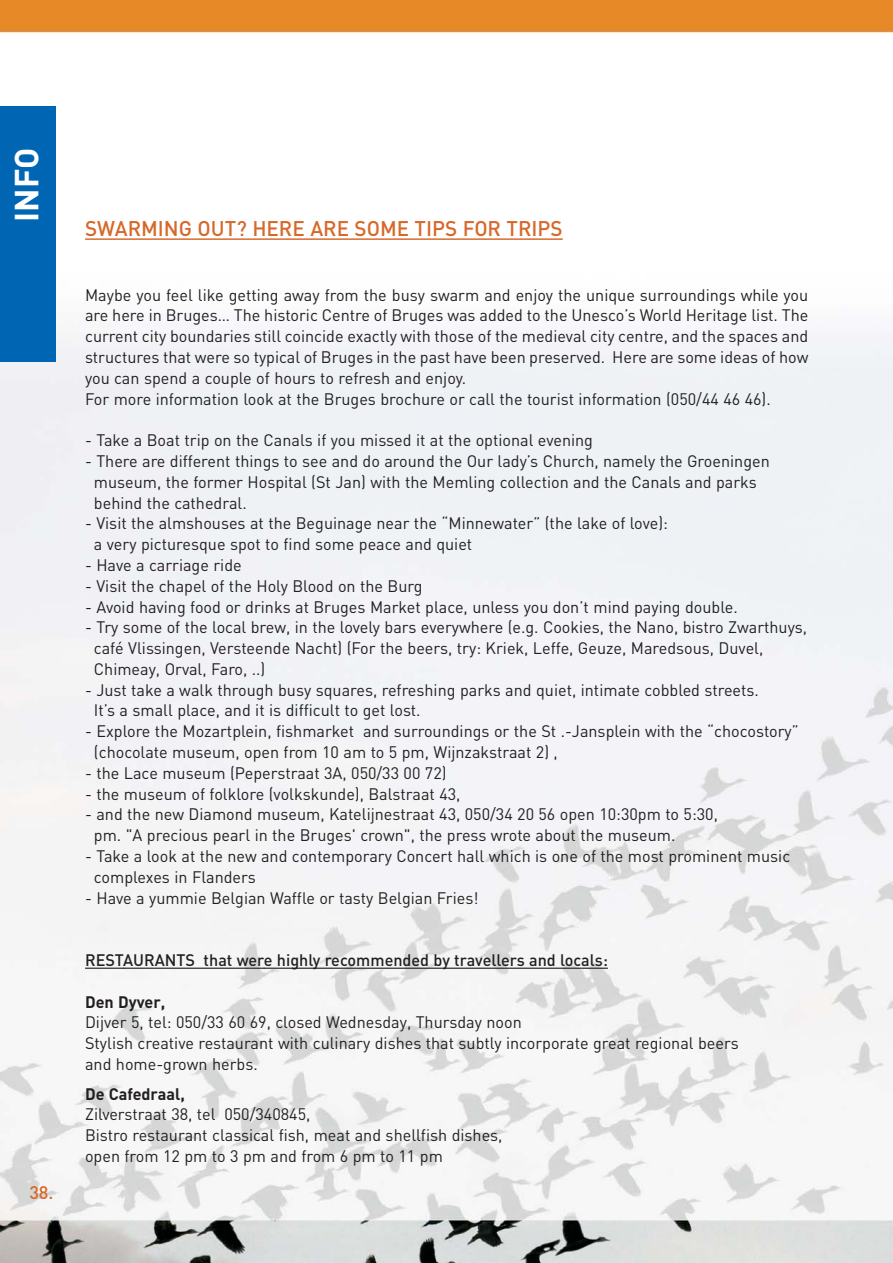
<style>
.page{position:relative;width:893px;height:1263px;background:#fff}
.page>*{position:absolute;margin:0;border:0;box-sizing:border-box;transform-origin:0 0}
.t1{font:700 33px "DIN";color:#fff}
.t2{font:500 21px "DIN";color:#d76829}
.t3{font:500 18px "DIN";color:#d76829}
.t4{font:16.5px/20.9px "DIN";color:#231f20}
.t5{font:500 16.5px "DIN";color:#231f20}
.t6{font:700 16.5px "DIN";color:#231f20}
</style>
<div class="page">
<img style="left:0;top:0;width:892px;height:1263px">
<hr style="left:85px;top:238px;width:30px;height:2px;background:#d76829">
<hr style="left:115px;top:238px;width:359px;height:2px;background:#d76829">
<hr style="left:474px;top:238px;width:88px;height:2px;background:#d76829">
<hr style="left:85px;top:968px;width:39px;height:1px;background:#231f20">
<hr style="left:123px;top:968px;width:126px;height:1px;background:#231f20">
<svg style="left:248px;top:968px;width:16px;height:1px"></svg>
<hr style="left:264px;top:968px;width:49px;height:1px;background:#231f20">
<svg style="left:313px;top:968px;width:34px;height:1px"></svg>
<hr style="left:347px;top:968px;width:120px;height:1px;background:#231f20">
<svg style="left:466px;top:968px;width:51px;height:1px"></svg>
<hr style="left:517px;top:968px;width:48px;height:1px;background:#231f20">
<svg style="left:565px;top:968px;width:43px;height:1px"></svg>
<div style="left:0;top:106px;width:55px;height:255px;background:#0066b3"></div>
<h1 class="t1" style="left:16px;top:222px;width:75px;rotate:-90deg">INFO</h1>
<p class="t3" style="left:29px;top:1186px;width:26px">38.</p>
<p class="t2" style="left:85px;top:222px;width:479px">SWARMING OUT? HERE ARE SOME TIPS FOR TRIPS</p>
<p class="t4" style="left:85px;top:286px;width:724px">Maybe you feel like getting away from the busy swarm and enjoy the unique surroundings while you are here in Bruges… The historic Centre of Bruges was added to the Unesco’s World Heritage list. The current city boundaries still coincide exactly with those of the medieval city centre, and the spaces and structures that were so typical of Bruges in the past have been preserved. Here are some ideas of how you can spend a couple of hours to refresh and enjoy.<br>For more information look at the Bruges brochure or call the tourist information (050/44 46 46).</p>
<p class="t4" style="left:85px;top:432px;width:509px">- Take a Boat trip on the Canals if you missed it at the optional evening</p>
<p class="t4" style="left:94px;top:452px;width:677px;text-indent:-9px">- There are different things to see and do around the Our lady’s Church, namely the Groeningen museum, the former Hospital (St Jan) with the Memling collection and the Canals and parks behind the cathedral.</p>
<p class="t4" style="left:94px;top:515px;width:575px;text-indent:-9px">- Visit the almshouses at the Beguinage near the “Minnewater” (the lake of love): a very picturesque spot to find some peace and quiet</p>
<p class="t4" style="left:85px;top:556px;width:158px">- Have a carriage ride</p>
<p class="t4" style="left:85px;top:577px;width:339px">- Visit the chapel of the Holy Blood on the Burg</p>
<p class="t4" style="left:85px;top:598px;width:654px">- Avoid having food or drinks at Bruges Market place, unless you don’t mind paying double.</p>
<p class="t4" style="left:94px;top:619px;width:714px;text-indent:-9px">- Try some of the local brew, in the lovely bars everywhere (e.g. Cookies, the Nano, bistro Zwarthuys, café Vlissingen, Versteende Nacht) (For the beers, try: Kriek, Leffe, Geuze, Maredsous, Duvel,<br>Chimeay, Orval, Faro, ..)</p>
<p class="t4" style="left:94px;top:681px;width:666px;text-indent:-9px">- Just take a walk through busy squares, refreshing parks and quiet, intimate cobbled streets.<br>It’s a small place, and it is difficult to get lost.</p>
<p class="t4" style="left:94px;top:723px;width:706px;text-indent:-9px">- Explore the Mozartplein, fishmarket and surroundings or the St .-Jansplein with the “chocostory” (chocolate museum, open from 10 am to 5 pm, Wijnzakstraat 2) ,</p>
<p class="t4" style="left:85px;top:764px;width:363px">- the Lace museum (Peperstraat 3A, 050/33 00 72)</p>
<p class="t4" style="left:85px;top:785px;width:377px">- the museum of folklore (volkskunde), Balstraat 43,</p>
<p class="t4" style="left:94px;top:806px;width:625px;text-indent:-9px">- and the new Diamond museum, Katelijnestraat 43, 050/34 20 56 open 10:30pm to 5:30, pm. "A precious pearl in the Bruges' crown", the press wrote about the museum.</p>
<p class="t4" style="left:94px;top:847px;width:697px;text-indent:-9px">- Take a look at the new and contemporary Concert hall which is one of the most prominent music complexes in Flanders</p>
<p class="t4" style="left:85px;top:889px;width:395px">- Have a yummie Belgian Waffle or tasty Belgian Fries!</p>
<p class="t5" style="left:85px;top:955px;width:524px">RESTAURANTS that were highly recommended by travellers and locals:</p>
<p class="t6" style="left:85px;top:996px;width:82px">Den Dyver,</p>
<p class="t4" style="left:85px;top:1014px;width:655px">Dijver 5, tel: 050/33 60 69, closed Wednesday, Thursday noon<br>Stylish creative restaurant with culinary dishes that subtly incorporate great regional beers and home-grown herbs.</p>
<p class="t6" style="left:85px;top:1088px;width:101px">De Cafedraal,</p>
<p class="t4" style="left:85px;top:1106px;width:419px">Zilverstraat 38, tel 050/340845,<br>Bistro restaurant classical fish, meat and shellfish dishes, open from 12 pm to 3 pm and from 6 pm to 11 pm</p>
</div>
